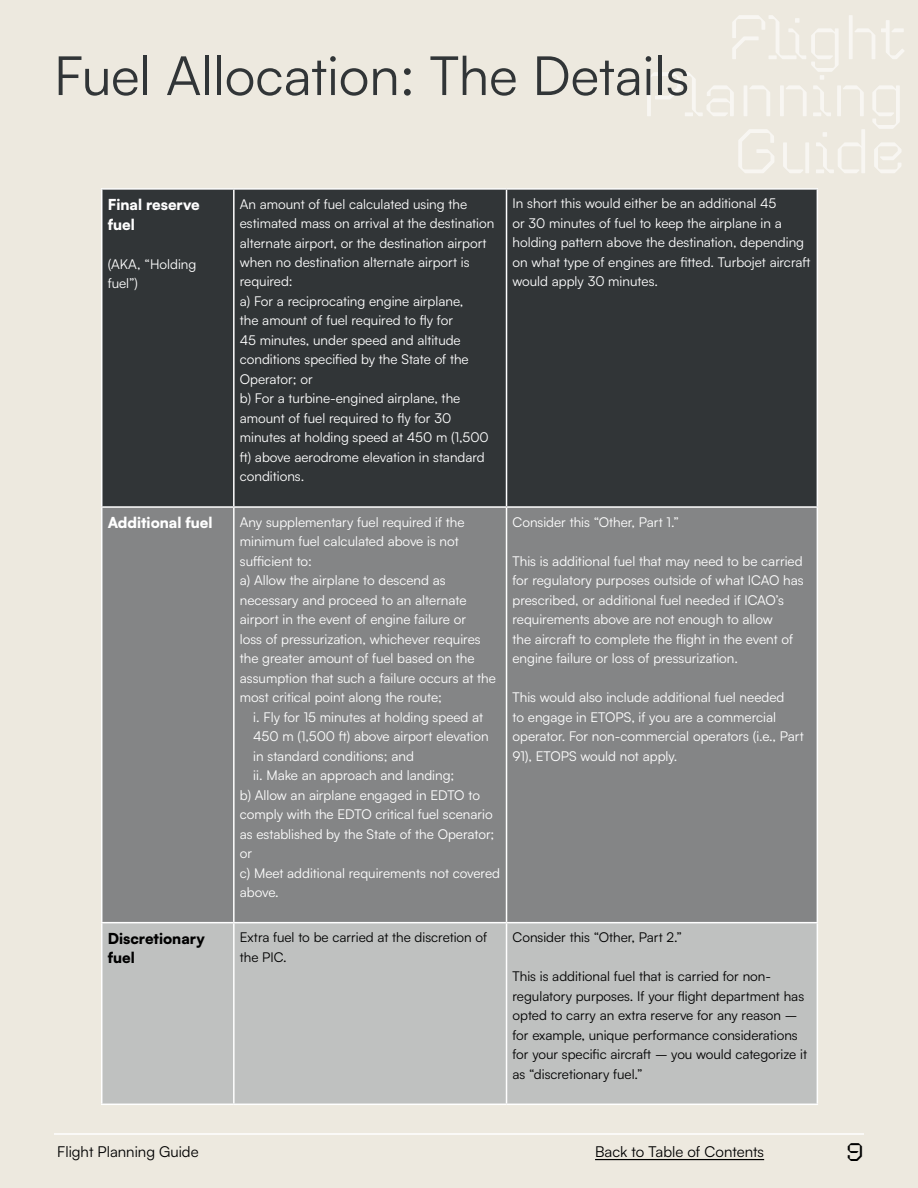
<style>
.page{position:relative;width:918px;height:1188px;background:#ede9df}
.page>*{position:absolute;margin:0;border:0;box-sizing:border-box;transform-origin:0 0}
.t1{font:54px "Satoshi";color:#313537}
.t2{font:700 25.5px "Coanda";color:#000}
.t3{font:15px "Satoshi";color:#000}
.t4{font:900 15px/19.5px "Satoshi";color:#fff}
.t5{font:900 15px/19.5px "Satoshi";color:#000}
.t6{font:13.5px/19.5px "Satoshi";color:#fff}
.t7{font:13.5px/19.5px "Satoshi";color:#000}
</style>
<div class="page">
<hr style="left:54px;top:1133px;width:810px;height:2px;background:#fff">
<hr style="left:595px;top:1159px;width:169px;height:1px;background:#000">
<div style="left:102px;top:190px;width:715px;height:316px;background:#313537"></div>
<div style="left:102px;top:508px;width:715px;height:414px;background:#848586"></div>
<div style="left:102px;top:923px;width:715px;height:181px;background:#bfc1c0"></div>
<hr style="left:101px;top:190px;width:1px;height:316px;background:#fff">
<hr style="left:101px;top:188px;width:133px;height:2px;background:#fff">
<hr style="left:233px;top:190px;width:2px;height:316px;background:#fff">
<hr style="left:234px;top:188px;width:273px;height:2px;background:#fff">
<hr style="left:506px;top:190px;width:1px;height:316px;background:#fff">
<hr style="left:507px;top:188px;width:311px;height:2px;background:#fff">
<hr style="left:817px;top:190px;width:1px;height:316px;background:#fff">
<hr style="left:101px;top:508px;width:1px;height:414px;background:#fff">
<hr style="left:101px;top:506px;width:133px;height:2px;background:#fff">
<hr style="left:233px;top:508px;width:2px;height:414px;background:#fff">
<hr style="left:234px;top:506px;width:273px;height:2px;background:#fff">
<hr style="left:506px;top:508px;width:1px;height:414px;background:#fff">
<hr style="left:507px;top:506px;width:311px;height:2px;background:#fff">
<hr style="left:817px;top:508px;width:1px;height:414px;background:#fff">
<hr style="left:101px;top:923px;width:1px;height:181px;background:#fff">
<hr style="left:101px;top:922px;width:133px;height:1px;background:#fff">
<hr style="left:101px;top:1104px;width:133px;height:1px;background:#fff">
<hr style="left:233px;top:923px;width:2px;height:181px;background:#fff">
<hr style="left:234px;top:922px;width:273px;height:1px;background:#fff">
<hr style="left:234px;top:1104px;width:273px;height:1px;background:#fff">
<hr style="left:506px;top:923px;width:1px;height:181px;background:#fff">
<hr style="left:507px;top:922px;width:311px;height:1px;background:#fff">
<hr style="left:817px;top:923px;width:1px;height:181px;background:#fff">
<hr style="left:507px;top:1104px;width:311px;height:1px;background:#fff">
<h1 class="t1" style="left:54px;top:40px;width:637px">Fuel Allocation: The Details</h1>
<p class="t4" style="left:108px;top:194px;width:94px">Final reserve fuel</p>
<p class="t6" style="left:108px;top:253px;width:90px">(AKA, “Holding fuel”)</p>
<p class="t6" style="left:240px;top:193px;width:256px">An amount of fuel calculated using the estimated mass on arrival at the destination alternate airport, or the destination airport when no destination alternate airport is required:<br>a) For a reciprocating engine airplane,<br>the amount of fuel required to fly for<br>45 minutes, under speed and altitude conditions specified by the State of the Operator; or<br>b) For a turbine-engined airplane, the amount of fuel required to fly for 30 minutes at holding speed at 450 m (1,500 ft) above aerodrome elevation in standard conditions.</p>
<p class="t6" style="left:513px;top:193px;width:299px">In short this would either be an additional 45<br>or 30 minutes of fuel to keep the airplane in a holding pattern above the destination, depending on what type of engines are fitted. Turbojet aircraft would apply 30 minutes.</p>
<p class="t4" style="left:108px;top:512px;width:106px">Additional fuel</p>
<p class="t6" style="left:240px;top:512px;width:258px">Any supplementary fuel required if the minimum fuel calculated above is not sufficient to:<br>a) Allow the airplane to descend as necessary and proceed to an alternate airport in the event of engine failure or<br>loss of pressurization, whichever requires the greater amount of fuel based on the assumption that such a failure occurs at the most critical point along the route;</p>
<p class="t6" style="left:253px;top:706px;width:231px">i. Fly for 15 minutes at holding speed at</p>
<p class="t6" style="left:253px;top:726px;width:237px">450 m (1,500 ft) above airport elevation</p>
<p class="t6" style="left:253px;top:745px;width:162px">in standard conditions; and</p>
<p class="t6" style="left:253px;top:765px;width:203px">ii. Make an approach and landing;</p>
<p class="t6" style="left:240px;top:784px;width:242px">b) Allow an airplane engaged in EDTO to</p>
<p class="t6" style="left:240px;top:804px;width:254px">comply with the EDTO critical fuel scenario</p>
<p class="t6" style="left:240px;top:823px;width:256px">as established by the State of the Operator;</p>
<p class="t6" style="left:240px;top:843px;width:14px">or</p>
<p class="t6" style="left:240px;top:862px;width:262px">c) Meet additional requirements not covered</p>
<p class="t6" style="left:240px;top:882px;width:40px">above.</p>
<p class="t6" style="left:513px;top:511px;width:168px">Consider this “Other, Part 1.”</p>
<p class="t6" style="left:513px;top:550px;width:293px">This is additional fuel that may need to be carried for regulatory purposes outside of what ICAO has prescribed, or additional fuel needed if ICAO’s requirements above are not enough to allow<br>the aircraft to complete the flight in the event of engine failure or loss of pressurization.</p>
<p class="t6" style="left:513px;top:687px;width:293px">This would also include additional fuel needed<br>to engage in ETOPS, if you are a commercial operator. For non-commercial operators (i.e., Part 91), ETOPS would not apply.</p>
<p class="t5" style="left:108px;top:928px;width:99px">Discretionary fuel</p>
<p class="t7" style="left:240px;top:927px;width:249px">Extra fuel to be carried at the discretion of the PIC.</p>
<p class="t7" style="left:513px;top:927px;width:171px">Consider this “Other, Part 2.”</p>
<p class="t7" style="left:513px;top:966px;width:296px">This is additional fuel that is carried for non&shy;regulatory purposes. If your flight department has opted to carry an extra reserve for any reason – for example, unique performance considerations for your specific aircraft – you would categorize it as “discretionary fuel.”</p>
<p class="t3" style="left:57px;top:1141px;width:143px">Flight Planning Guide</p>
<p class="t3" style="left:595px;top:1141px;width:171px">Back to Table of Contents</p>
<h2 class="t2" style="left:846px;top:1137px;width:19px">9</h2>
</div>
